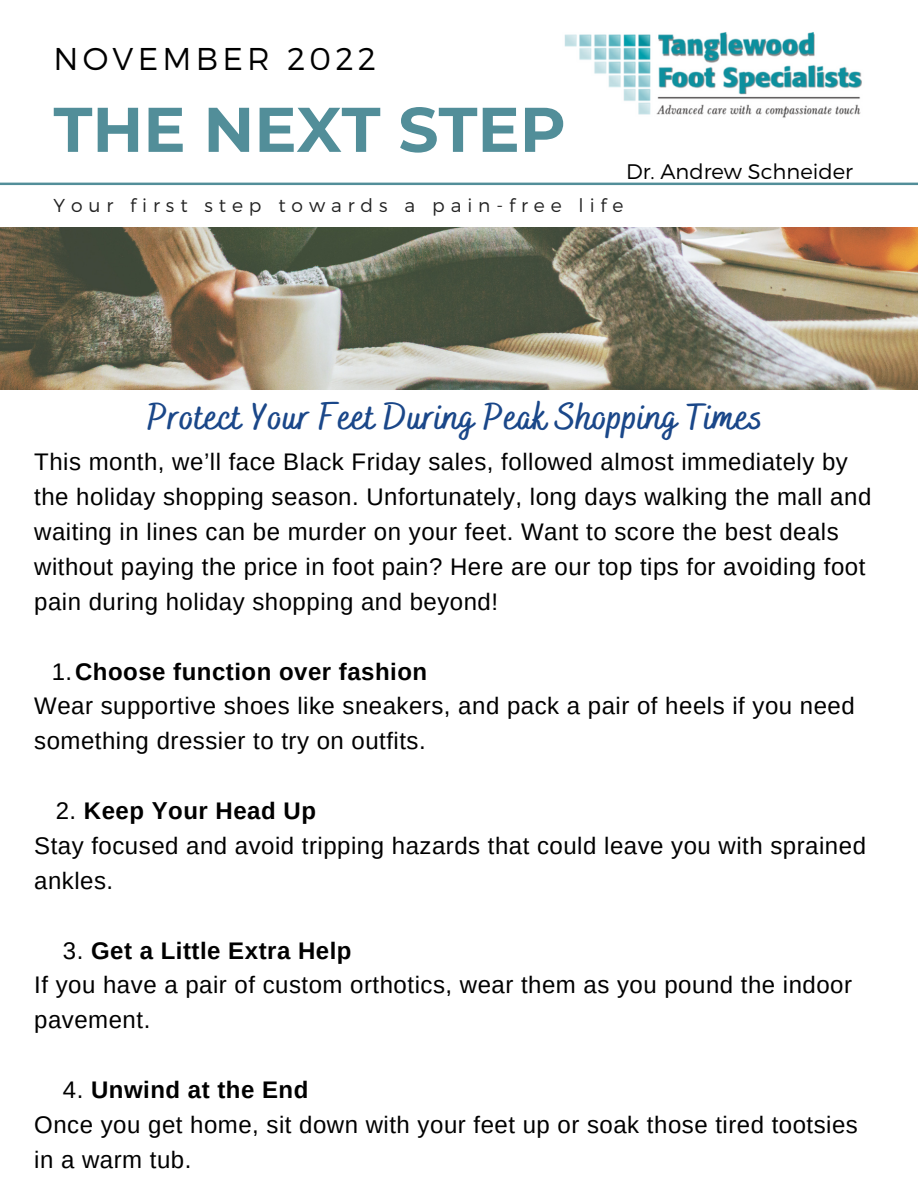
<style>
.page{position:relative;width:918px;height:1188px;background:#fff}
.page>*{position:absolute;margin:0;border:0;box-sizing:border-box;transform-origin:0 0}
.t1{font:700 63px "Montserrat";color:#528e99}
.t2{font:700 37.5px "Bakerie Smooth";letter-spacing:.02em;color:#1a4789}
.t3{font:300 31.5px "Montserrat";letter-spacing:.135em;color:#000}
.t4{font:24px/34.8px "Arimo";letter-spacing:.02em;color:#000}
.t5{font:700 24px "Arimo";letter-spacing:.02em;color:#000}
.t6{font:300 21px "Montserrat";color:#000}
.t7{font:300 18.6px "Montserrat";letter-spacing:.315em;color:#222}
.s1{font-weight:400}
.s2{font-weight:700}
</style>
<div class="page">
<img style="left:564px;top:32px;width:298px;height:86px">
<svg style="left:0;top:182px;width:918px;height:4px"></svg>
<img style="left:0;top:227px;width:918px;height:162px">
<h3 class="t3" style="left:54px;top:38px;width:324px">NOVEMBER 2022</h3>
<h1 class="t1" style="left:54px;top:91px;width:514px">THE NEXT STEP</h1>
<p class="t6" style="left:626px;top:158px;width:228px">Dr. Andrew Schneider</p>
<p class="t7" style="left:54px;top:193px;width:571px">Your first step towards a pain-free life</p>
<h2 class="t2" style="left:148px;top:395px;width:616px">Protect Your Feet During Peak Shopping Times</h2>
<p class="t4" style="left:34px;top:445px;width:839px">This month, we’ll face Black Friday sales, followed almost immediately by the holiday shopping season. Unfortunately, long days walking the mall and waiting in lines can be murder on your feet. Want to score the best deals without paying the price in foot pain? Here are our top tips for avoiding foot pain during holiday shopping and beyond!</p>
<p class="t5" style="left:52px;top:658px;width:377px"><span class="s1">1.</span>Choose function over fashion</p>
<p class="t4" style="left:34px;top:689px;width:822px">Wear supportive shoes like sneakers, and pack a pair of heels if you need something dressier to try on outfits.</p>
<p class="t4" style="left:34px;top:793px;width:833px;text-indent:21px">2. <span class="s2">Keep Your Head Up<br></span>Stay focused and avoid tripping hazards that could leave you with sprained ankles.</p>
<p class="t4" style="left:34px;top:933px;width:819px;text-indent:29px">3. <span class="s2">Get a Little Extra Help<br></span>If you have a pair of custom orthotics, wear them as you pound the indoor pavement.</p>
<p class="t4" style="left:34px;top:1072px;width:825px;text-indent:29px">4. <span class="s2">Unwind at the End<br></span>Once you get home, sit down with your feet up or soak those tired tootsies in a warm tub.</p>
</div>
